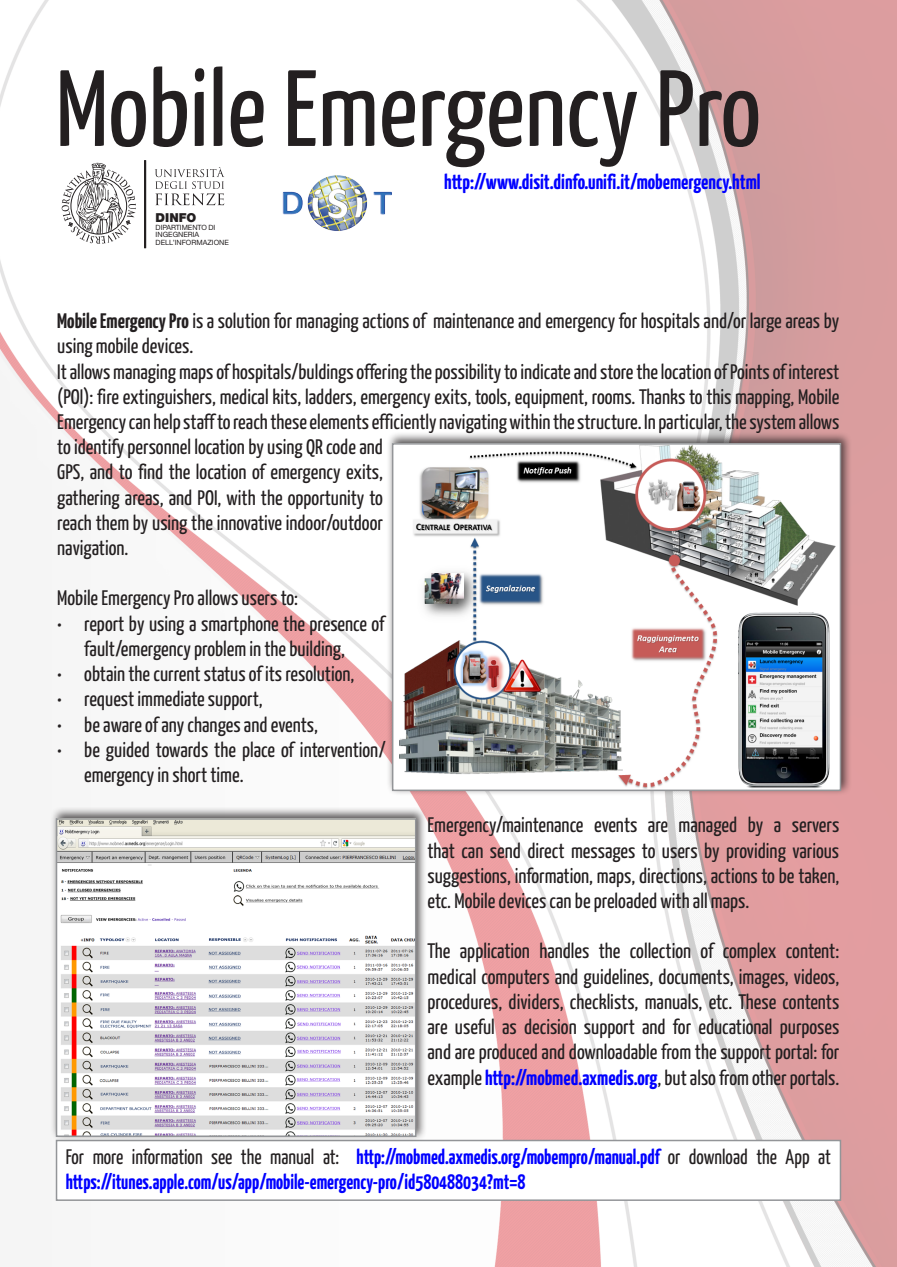
<style>
.page{position:relative;width:897px;height:1267px;background:#fff}
.page>*{position:absolute;margin:0;border:0;box-sizing:border-box;transform-origin:0 0}
.t1{font:108px "Yanone Kaffeesatz";color:#231f20}
.t2{font:21px/25.2px "Yanone Kaffeesatz";color:#231f20}
.t3{font:700 21px/25.2px "Yanone Kaffeesatz";color:#00f;scale:.95 1}
.t4{font:700 21px "Yanone Kaffeesatz";color:#00f}
.t5{font:900 12.3px "Helvetica Neue";color:#231f20}
.t6{font:7.2px/7.6px "Helvetica Neue";color:#231f20}
.s1{font-weight:700}
.s2{font-weight:700;color:#00f}
.s3{font-weight:400;color:#231f20}
</style>
<div class="page">
<img style="left:0;top:0;width:896px;height:1266px">
<div style="left:56px;top:1139px;width:785px;height:61px;background:#fff;border:2px solid #939598"></div>
<div style="left:386px;top:431px;width:466px;height:364px;background:#231f20;opacity:.75"></div>
<img style="left:395px;top:446px;width:443px;height:342px">
<div style="left:392px;top:443px;width:449px;height:348px;border:2px solid #939598"></div>
<img style="left:264px;top:165px;width:143px;height:80px">
<svg style="left:155px;top:167px;width:69px;height:38px"></svg>
<hr style="left:144px;top:160px;width:2px;height:88px;background:#231f20">
<svg style="left:62px;top:161px;width:74px;height:83px"></svg>
<div style="left:50px;top:806px;width:377px;height:335px;background:#231f20;opacity:.75"></div>
<img style="left:59px;top:821px;width:354px;height:312px">
<div style="left:56px;top:818px;width:360px;height:318px;border:2px solid #939598"></div>
<h1 class="t1" style="left:56px;top:43px;width:706px">Mobile Emergency Pro</h1>
<p class="t5" style="left:156px;top:210px;width:42px">DINFO</p>
<p class="t6" style="left:156px;top:223px;width:75px">DIPARTIMENTO DI<br>INGEGNERIA<br>DELL’INFORMAZIONE</p>
<p class="t4" style="left:444px;top:169px;width:318px">http://www.disit.dinfo.unifi.it/mobemergency.html</p>
<p class="t2" style="left:57px;top:307px;width:783px"><span class="s1">Mobile Emergency Pro</span> is a solution for managing actions of maintenance and emergency for hospitals and/or large areas by using mobile devices.<br>It allows managing maps of hospitals/buldings offering the possibility to indicate and store the location of Points of interest (POI): fire extinguishers, medical kits, ladders, emergency exits, tools, equipment, rooms. Thanks to this mapping, Mobile Emergency can help staff to reach these elements efficiently navigating within the structure. In particular, the system allows to identify personnel location by using QR code and<br>GPS, and to find the location of emergency exits,<br>gathering areas, and POI, with the opportunity to<br>reach them by using the innovative indoor/outdoor<br>navigation.</p>
<p class="t2" style="left:57px;top:585px;width:242px">Mobile Emergency Pro allows users to:</p>
<p class="t2" style="left:57px;top:610px;width:329px;text-align:center">• report by using a smartphone the presence of fault/emergency problem in the building,</p>
<p class="t2" style="left:57px;top:660px;width:298px">• obtain the current status of its resolution,</p>
<p class="t2" style="left:57px;top:685px;width:207px">• request immediate support,</p>
<p class="t2" style="left:57px;top:711px;width:262px">• be aware of any changes and events,</p>
<p class="t2" style="left:84px;top:736px;width:303px;text-indent:-27px">• be guided towards the place of intervention/ emergency in short time.</p>
<p class="t2" style="left:427px;top:811px;width:413px;text-align:justify">Emergency/maintenance events are managed by a servers that can send direct messages to users by providing various suggestions, information, maps, directions, actions to be taken, etc. Mobile devices can be preloaded with all maps.</p>
<p class="t2" style="left:427px;top:937px;width:413px;text-align:justify">The application handles the collection of complex content: medical computers and guidelines, documents, images, videos, procedures, dividers, checklists, manuals, etc. These contents are useful as decision support and for educational purposes and are produced and downloadable from the support portal: for example <span class="s2">http://mobmed.axmedis.org</span>, but also from other portals.</p>
<p class="t3" style="left:66px;top:1143px;width:806px"><span class="s3">For more information see the manual at:</span> http://mobmed.axmedis.org/mobempro/manual.pdf <span class="s3">or download the App at </span>https://itunes.apple.com/us/app/mobile-emergency-pro/id580488034?mt=8</p>
</div>
